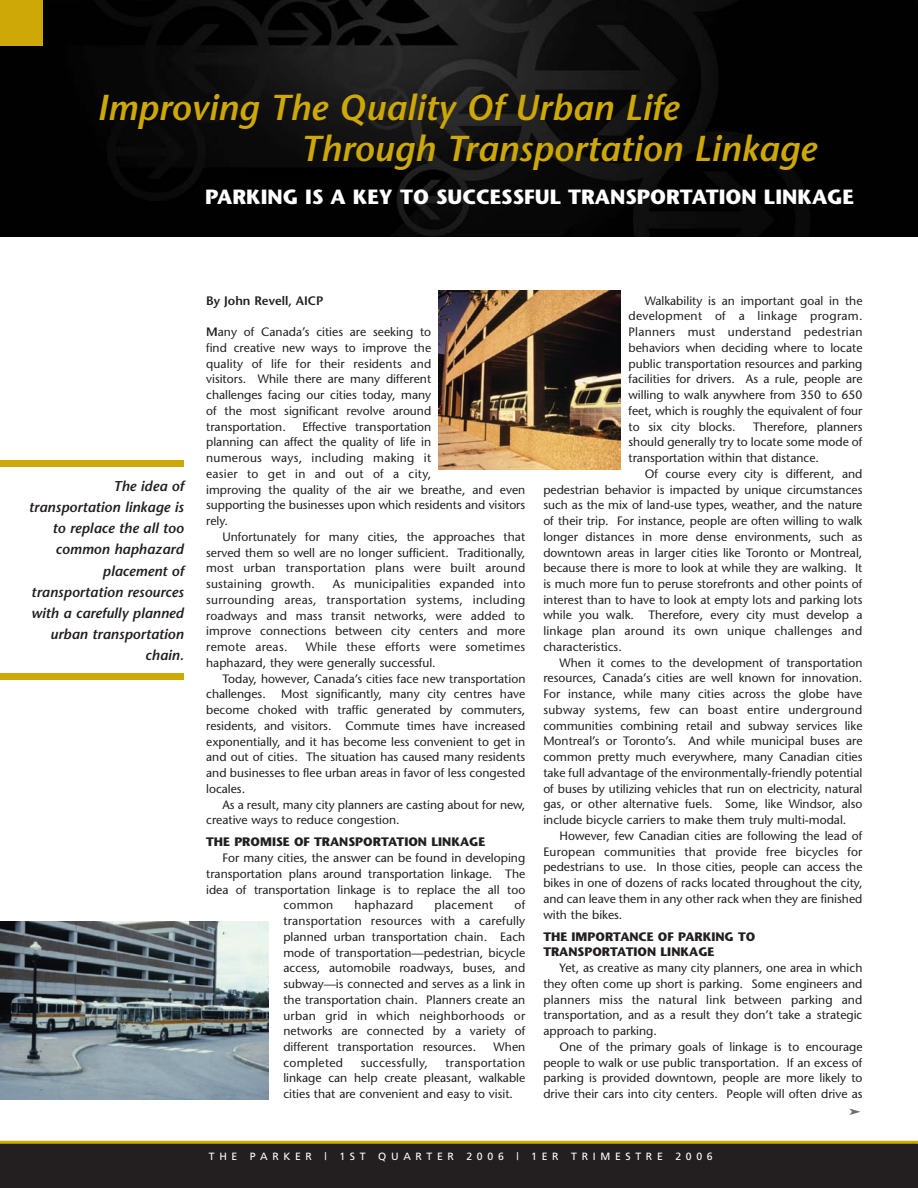
<style>
.page{position:relative;width:918px;height:1188px;background:#fff}
.page>*{position:absolute;margin:0;border:0;box-sizing:border-box;transform-origin:0 0}
.t1{font:italic 600 36px/40.5px "Stone Sans";color:#cea806}
.t2{font:700 20.55px "Stone Sans";color:#fff}
.t3{font:italic 600 14.25px/21px "Stone Sans";color:#231f20;text-align:right}
.t4{font:700 12.3px/15.8px "Stone Sans";color:#231f20}
.t5{font:600 12.3px "Stone Sans";color:#231f20}
.t6{font:12.15px/15.8px "Stone Sans";color:#231f20;text-align:justify}
.t7{font:12.15px "Stone Sans";letter-spacing:.025em;color:#231f20}
.t8{font:10.5px "Frutiger";letter-spacing:.445em;color:#fff}
.s1{font-weight:600}
</style>
<div class="page">
<img style="left:0;top:0;width:916px;height:236px">
<div style="left:0;top:0;width:43px;height:45px;background:#cea806"></div>
<div style="left:0;top:460px;width:184px;height:7px;background:#cea806"></div>
<div style="left:0;top:673px;width:184px;height:6px;background:#cea806"></div>
<img style="left:0;top:921px;width:268px;height:179px">
<img style="left:439px;top:291px;width:182px;height:178px">
<div style="left:0;top:1142px;width:918px;height:46px;background:#231f20"></div>
<hr style="left:0;top:1141px;width:918px;height:3px;background:#cea806">
<img style="left:916px;top:0;width:2px;height:236px">
<h1 class="t1" style="left:300px;top:87px;width:517px;text-indent:-204px">Improving The Quality Of Urban Life<br>Through Transportation Linkage</h1>
<h2 class="t2" style="left:205px;top:184px;width:651px">PARKING IS A KEY TO SUCCESSFUL TRANSPORTATION LINKAGE</h2>
<p class="t3" style="left:29px;top:476px;width:156px">The idea of transportation linkage is to replace the all too common haphazard placement of transportation resources with a carefully planned urban transportation chain.</p>
<p class="t5" style="left:206px;top:293px;width:119px">By John Revell, AICP</p>
<p class="t6" style="left:206px;top:324px;width:227px"><span class="s1">M</span>any of Canada’s cities are seeking to find creative new ways to improve the quality of life for their residents and visitors. While there are many different challenges facing our cities today, many of the most significant revolve around transportation.</p>
<p class="t6" style="left:206px;top:419px;width:321px;text-align:left;text-indent:96px">Effective transportation<br>planning can affect the quality of life in<br>numerous ways, including making it<br>easier to get in and out of a city,<br>improving the quality of the air we breathe, and even supporting the businesses upon which residents and visitors rely.</p>
<p class="t6" style="left:206px;top:529px;width:321px;text-indent:16px">Unfortunately for many cities, the approaches that served them so well are no longer sufficient. Traditionally, most urban transportation plans were built around sustaining growth.</p>
<p class="t6" style="left:206px;top:576px;width:321px;text-indent:127px">As municipalities expanded into surrounding areas, transportation systems, including roadways and mass transit networks, were added to improve connections between city centers and more remote areas.</p>
<p class="t6" style="left:206px;top:639px;width:321px;text-indent:100px">While these efforts were sometimes haphazard, they were generally successful.</p>
<p class="t6" style="left:206px;top:670px;width:321px;text-indent:16px">Today, however, Canada’s cities face new transportation challenges.</p>
<p class="t6" style="left:206px;top:686px;width:321px;text-indent:75px">Most significantly, many city centres have become choked with traffic generated by commuters, residents, and visitors. Commute times have increased exponentially, and it has become less convenient to get in and out of cities. The situation has caused many residents and businesses to flee urban areas in favor of less congested locales.</p>
<p class="t6" style="left:206px;top:796px;width:321px;text-indent:16px">As a result, many city planners are casting about for new, creative ways to reduce congestion.</p>
<p class="t4" style="left:206px;top:834px;width:281px">THE PROMISE OF TRANSPORTATION LINKAGE</p>
<p class="t6" style="left:222px;top:850px;width:304px">For many cities, the answer can be found in developing</p>
<p class="t6" style="left:206px;top:866px;width:321px">transportation plans around transportation linkage. The</p>
<p class="t6" style="left:206px;top:881px;width:321px">idea of transportation linkage is to replace the all too</p>
<p class="t6" style="left:283px;top:897px;width:51px">common</p>
<p class="t7" style="left:355px;top:898px;width:60px">haphazard</p>
<p class="t7" style="left:435px;top:898px;width:60px">placement</p>
<p class="t6" style="left:283px;top:897px;width:243px;text-indent:231px">of transportation resources with a carefully planned urban transportation chain. Each mode of transportation—pedestrian, bicycle access, automobile roadways, buses, and subway—is connected and serves as a link in the transportation chain. Planners create an urban grid in which neighborhoods or networks are connected by a variety of different transportation resources.</p>
<p class="t6" style="left:494px;top:1039px;width:33px">When</p>
<p class="t7" style="left:283px;top:1055px;width:61px">completed</p>
<p class="t7" style="left:361px;top:1055px;width:69px">successfully,</p>
<p class="t6" style="left:283px;top:1055px;width:243px;text-indent:162px">transportation linkage can help create pleasant, walkable cities that are convenient and easy to visit.</p>
<p class="t6" style="left:629px;top:292px;width:236px;text-indent:16px">Walkability is an important goal in the development of a linkage program.<br>Planners must understand pedestrian behaviors when deciding where to locate public transportation resources and parking facilities for drivers. As a rule, people are willing to walk anywhere from 350 to 650 feet, which is roughly the equivalent of four to six city blocks.</p>
<p class="t6" style="left:629px;top:418px;width:235px;text-indent:125px">Therefore, planners should generally try to locate some mode of transportation within that distance.</p>
<p class="t6" style="left:543px;top:466px;width:321px;text-indent:101px">Of course every city is different, and pedestrian behavior is impacted by unique circumstances such as the mix of land-use types, weather, and the nature of their trip. For instance, people are often willing to walk longer distances in more dense environments, such as downtown areas in larger cities like Toronto or Montreal, because there is more to look at while they are walking. It is much more fun to peruse storefronts and other points of interest than to have to look at empty lots and parking lots while you walk. Therefore, every city must develop a linkage plan around its own unique challenges and characteristics.</p>
<p class="t6" style="left:543px;top:655px;width:321px;text-indent:16px">When it comes to the development of transportation resources, Canada’s cities are well known for innovation.<br>For instance, while many cities across the globe have subway systems, few can boast entire underground communities combining retail and subway services like Montreal’s or Toronto’s. And while municipal buses are common pretty much everywhere, many Canadian cities take full advantage of the environmentally-friendly potential of buses by utilizing vehicles that run on electricity, natural gas, or other alternative fuels. Some, like Windsor, also include bicycle carriers to make them truly multi-modal.</p>
<p class="t6" style="left:543px;top:828px;width:321px;text-indent:16px">However, few Canadian cities are following the lead of European communities that provide free bicycles for pedestrians to use. In those cities, people can access the bikes in one of dozens of racks located throughout the city, and can leave them in any other rack when they are finished with the bikes.</p>
<p class="t4" style="left:543px;top:928px;width:214px">THE IMPORTANCE OF PARKING TO<br>TRANSPORTATION LINKAGE</p>
<p class="t6" style="left:543px;top:960px;width:321px;text-indent:16px">Yet, as creative as many city planners, one area in which they often come up short is parking. Some engineers and planners miss the natural link between parking and transportation, and as a result they don’t take a strategic approach to parking.</p>
<p class="t6" style="left:543px;top:1039px;width:321px;text-indent:16px">One of the primary goals of linkage is to encourage people to walk or use public transportation. If an excess of parking is provided downtown, people are more likely to drive their cars into city centers. People will often drive as</p>
<p class="t8" style="left:209px;top:1150px;width:505px">THE PARKER | 1ST QUARTER 2006 | 1ER TRIMESTRE 2006</p>
</div>
